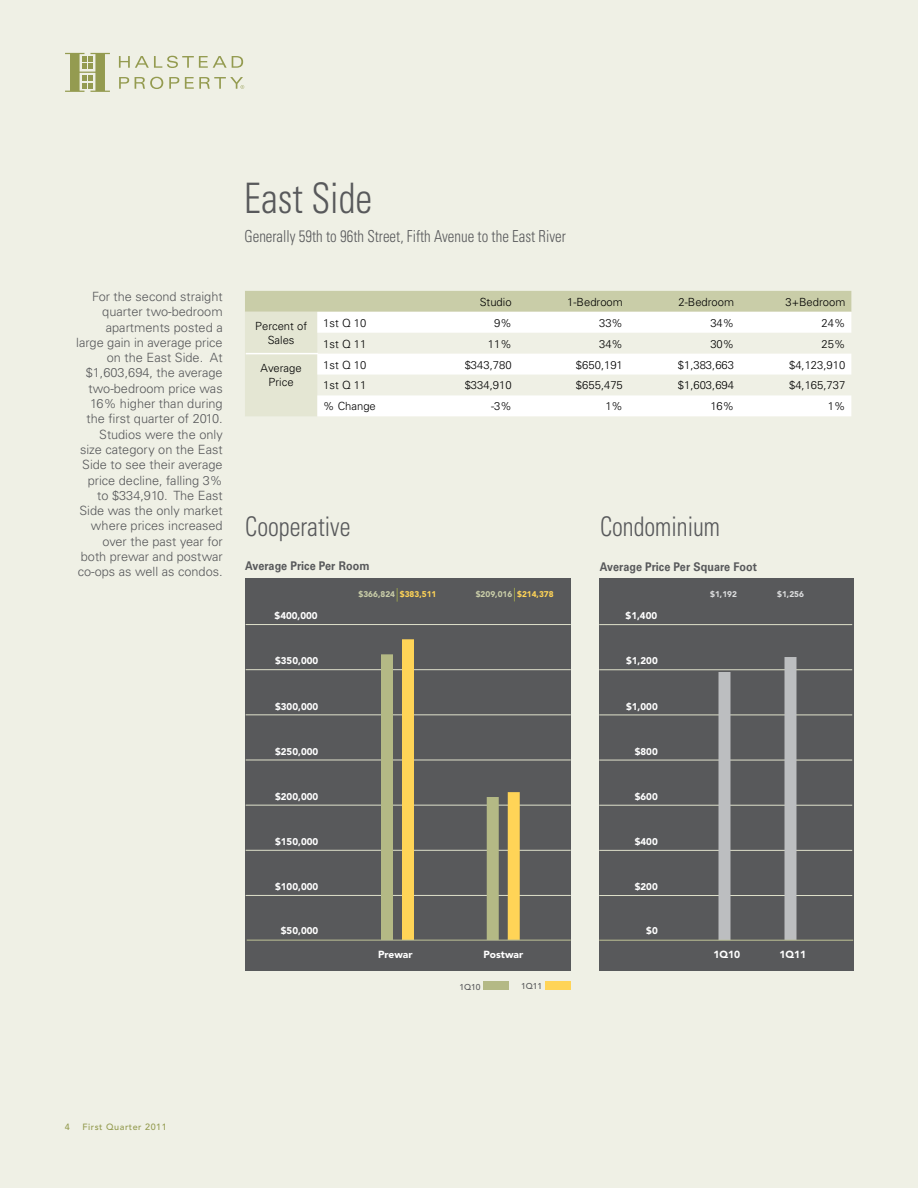
<style>
.page{position:relative;width:918px;height:1188px;background:#eff0e5}
.page>*{position:absolute;margin:0;border:0;box-sizing:border-box;transform-origin:0 0}
.t1{font:300 condensed 42px "Univers";color:#58595b;scale:.9 1}
.t2{font:300 condensed 27px "Univers";color:#58595b;scale:.9 1}
.t3{font:300 condensed 16.5px "Univers";color:#58595b;scale:.9 1}
.t4{font:300 12.75px/15.3px "Univers";color:#58595b;text-align:right}
.t5{font:700 12px "Univers";letter-spacing:.01em;color:#58595b;scale:.9 1}
.t6{font:300 11.25px/13.5px "Univers";color:#000;text-align:center}
.t7{font:900 10.2px "Avenir";color:#fff}
.t8{font:900 9.75px "Avenir";color:#fff}
.t9{font:500 9px "Avenir";letter-spacing:.06em;color:#949b50}
.t10{font:500 8.4px "Avenir";color:#58595b}
.t11{font:900 8.25px "Avenir";color:#c9cda8}
.t12{font:900 8.25px "Avenir";color:#dcddde}
.s1{color:#ffd457}
</style>
<div class="page">
<svg style="left:245px;top:291px;width:606px;height:125px;background:#d3d6b8"></svg>
<svg style="left:317px;top:312px;width:534px;height:104px;fill:#fff"></svg>
<hr style="left:246px;top:353px;width:72px;height:1px;background:#fff">
<svg style="left:119px;top:56px;width:124px;height:12px"></svg>
<svg style="left:119px;top:77px;width:10px;height:12px"></svg>
<svg style="left:135px;top:77px;width:28px;height:12px"></svg>
<svg style="left:169px;top:77px;width:10px;height:12px"></svg>
<svg style="left:65px;top:53px;width:45px;height:39px"></svg>
<svg style="left:185px;top:77px;width:59px;height:12px"></svg>
<div style="left:246px;top:578px;width:325px;height:392px;background:#58595b"></div>
<hr style="left:246px;top:895px;width:325px;height:1px;background:#dfe1cb">
<hr style="left:246px;top:850px;width:325px;height:1px;background:#dfe1cb">
<hr style="left:246px;top:805px;width:325px;height:1px;background:#dfe1cb">
<hr style="left:246px;top:760px;width:325px;height:1px;background:#dfe1cb">
<hr style="left:246px;top:715px;width:325px;height:1px;background:#dfe1cb">
<hr style="left:246px;top:669px;width:325px;height:1px;background:#dfe1cb">
<hr style="left:246px;top:624px;width:325px;height:1px;background:#dfe1cb">
<div style="left:599px;top:578px;width:254px;height:392px;background:#58595b"></div>
<hr style="left:599px;top:895px;width:253px;height:1px;background:#dfe1cb">
<hr style="left:599px;top:850px;width:253px;height:1px;background:#dfe1cb">
<hr style="left:599px;top:805px;width:253px;height:1px;background:#dfe1cb">
<hr style="left:599px;top:760px;width:253px;height:1px;background:#dfe1cb">
<hr style="left:599px;top:715px;width:253px;height:1px;background:#dfe1cb">
<hr style="left:599px;top:670px;width:253px;height:1px;background:#dfe1cb">
<hr style="left:599px;top:624px;width:253px;height:1px;background:#dfe1cb">
<div style="left:546px;top:982px;width:25px;height:8px;background:#ffd457"></div>
<div style="left:484px;top:982px;width:25px;height:8px;background:#b4b985"></div>
<svg style="left:514px;top:588px;width:1px;height:13px"></svg>
<div style="left:487px;top:797px;width:12px;height:143px;background:#b4b985"></div>
<div style="left:508px;top:792px;width:12px;height:148px;background:#ffd457"></div>
<svg style="left:397px;top:588px;width:1px;height:14px"></svg>
<div style="left:381px;top:654px;width:12px;height:286px;background:#b4b985"></div>
<div style="left:402px;top:639px;width:12px;height:301px;background:#ffd457"></div>
<div style="left:784px;top:657px;width:12px;height:283px;background:#bcbec0"></div>
<div style="left:718px;top:672px;width:12px;height:268px;background:#bcbec0"></div>
<hr style="left:247px;top:940px;width:324px;height:1px;background:#bfc396">
<hr style="left:599px;top:940px;width:254px;height:1px;background:#bfc396">
<p class="t4" style="left:76px;top:289px;width:148px">For the second straight quarter two-bedroom apartments posted a large gain in average price on the East Side. At $1,603,694, the average two-bedroom price was<br>16% higher than during the first quarter of 2010.<br>Studios were the only size category on the East<br>Side to see their average price decline, falling 3% to $334,910. The East<br>Side was the only market where prices increased over the past year for both prewar and postwar co-ops as well as condos.</p>
<h1 class="t1" style="left:244px;top:173px;width:144px">East Side</h1>
<p class="t3" style="left:244px;top:226px;width:359px">Generally 59th to 96th Street, Fifth Avenue to the East River</p>
<p class="t6" style="left:480px;top:295px;width:33px">Studio</p>
<p class="t6" style="left:567px;top:295px;width:57px">1-Bedroom</p>
<p class="t6" style="left:678px;top:295px;width:57px">2-Bedroom</p>
<p class="t6" style="left:785px;top:295px;width:61px">3+Bedroom</p>
<p class="t6" style="left:255px;top:320px;width:53px">Percent of<br>Sales</p>
<p class="t6" style="left:323px;top:316px;width:45px">1st Q 10</p>
<p class="t6" style="left:494px;top:316px;width:19px">9%</p>
<p class="t6" style="left:599px;top:316px;width:25px">33%</p>
<p class="t6" style="left:710px;top:316px;width:25px">34%</p>
<p class="t6" style="left:822px;top:316px;width:25px">24%</p>
<p class="t6" style="left:323px;top:337px;width:45px">1st Q 11</p>
<p class="t6" style="left:488px;top:337px;width:25px">11%</p>
<p class="t6" style="left:599px;top:337px;width:25px">34%</p>
<p class="t6" style="left:710px;top:337px;width:25px">30%</p>
<p class="t6" style="left:822px;top:337px;width:25px">25%</p>
<p class="t6" style="left:261px;top:362px;width:43px">Average<br>Price</p>
<p class="t6" style="left:323px;top:358px;width:45px">1st Q 10</p>
<p class="t6" style="left:465px;top:358px;width:48px">$343,780</p>
<p class="t6" style="left:576px;top:358px;width:48px">$650,191</p>
<p class="t6" style="left:678px;top:358px;width:58px">$1,383,663</p>
<p class="t6" style="left:789px;top:358px;width:58px">$4,123,910</p>
<p class="t6" style="left:323px;top:379px;width:45px">1st Q 11</p>
<p class="t6" style="left:465px;top:379px;width:48px">$334,910</p>
<p class="t6" style="left:576px;top:379px;width:48px">$655,475</p>
<p class="t6" style="left:678px;top:379px;width:58px">$1,603,694</p>
<p class="t6" style="left:789px;top:379px;width:58px">$4,165,737</p>
<p class="t6" style="left:323px;top:400px;width:54px">% Change</p>
<p class="t6" style="left:491px;top:400px;width:22px">-3%</p>
<p class="t6" style="left:605px;top:400px;width:19px">1%</p>
<p class="t6" style="left:710px;top:400px;width:25px">16%</p>
<p class="t6" style="left:828px;top:400px;width:19px">1%</p>
<h2 class="t2" style="left:245px;top:510px;width:118px">Cooperative</h2>
<h2 class="t2" style="left:600px;top:510px;width:135px">Condominium</h2>
<p class="t5" style="left:245px;top:559px;width:140px">Average Price Per Room</p>
<p class="t5" style="left:600px;top:559px;width:176px">Average Price Per Square Foot</p>
<p class="t11" style="left:358px;top:589px;width:79px">$366,824 <span class="s1">$383,511</span></p>
<p class="t11" style="left:476px;top:589px;width:79px">$209,016 <span class="s1">$214,378</span></p>
<p class="t12" style="left:710px;top:589px;width:28px">$1,192</p>
<p class="t8" style="left:275px;top:610px;width:45px">$400,000</p>
<p class="t8" style="left:626px;top:610px;width:33px">$1,400</p>
<p class="t8" style="left:275px;top:654px;width:45px">$350,000</p>
<p class="t8" style="left:626px;top:654px;width:33px">$1,200</p>
<p class="t8" style="left:275px;top:700px;width:45px">$300,000</p>
<p class="t8" style="left:626px;top:700px;width:33px">$1,000</p>
<p class="t8" style="left:275px;top:745px;width:45px">$250,000</p>
<p class="t8" style="left:635px;top:745px;width:25px">$800</p>
<p class="t8" style="left:275px;top:791px;width:45px">$200,000</p>
<p class="t8" style="left:635px;top:791px;width:25px">$600</p>
<p class="t8" style="left:275px;top:836px;width:45px">$150,000</p>
<p class="t8" style="left:635px;top:836px;width:25px">$400</p>
<p class="t8" style="left:275px;top:880px;width:45px">$100,000</p>
<p class="t8" style="left:635px;top:880px;width:25px">$200</p>
<p class="t8" style="left:281px;top:925px;width:39px">$50,000</p>
<p class="t8" style="left:646px;top:925px;width:13px">$0</p>
<p class="t7" style="left:378px;top:949px;width:36px">Prewar</p>
<p class="t7" style="left:483px;top:949px;width:41px">Postwar</p>
<p class="t7" style="left:713px;top:948px;width:28px">1Q10</p>
<p class="t10" style="left:459px;top:982px;width:23px">1Q10</p>
<p class="t10" style="left:521px;top:981px;width:23px">1Q11</p>
<p class="t12" style="left:777px;top:589px;width:28px">$1,256</p>
<p class="t7" style="left:779px;top:949px;width:28px">1Q11</p>
<p class="t9" style="left:65px;top:1122px;width:7px">4</p>
<p class="t9" style="left:83px;top:1122px;width:86px">First Quarter 2011</p>
</div>
